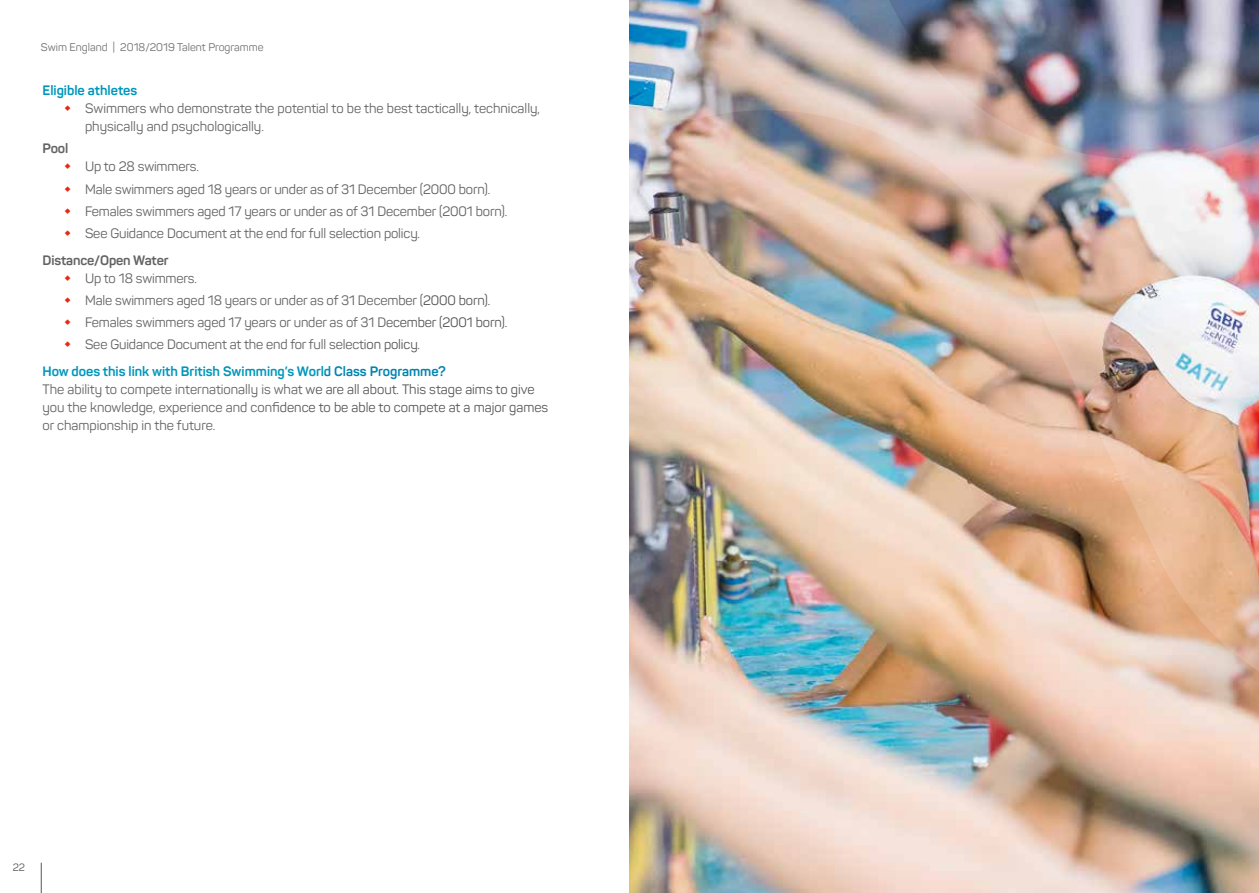
<style>
.page{position:relative;width:1259px;height:893px;background:#fff}
.page>*{position:absolute;margin:0;border:0;box-sizing:border-box;transform-origin:0 0}
.t1{font:13.5px/22.2px "Panton";letter-spacing:-.01em;color:#575756}
.t2{font:700 13.5px "Panton";color:#0085b0}
.t3{font:700 13.5px "Panton";letter-spacing:-.01em;color:#575756}
.t4{font:10.95px "Panton";color:#646363}
.t5{font:10.5px "Panton";color:#575756}
</style>
<div class="page">
<img style="left:40px;top:0;width:1219px;height:893px">
<svg style="left:65px;top:105px;width:5px;height:6px"></svg>
<svg style="left:65px;top:164px;width:5px;height:5px"></svg>
<svg style="left:65px;top:186px;width:5px;height:5px"></svg>
<svg style="left:65px;top:208px;width:5px;height:6px"></svg>
<svg style="left:65px;top:230px;width:5px;height:6px"></svg>
<svg style="left:65px;top:275px;width:5px;height:5px"></svg>
<svg style="left:65px;top:297px;width:5px;height:6px"></svg>
<svg style="left:65px;top:319px;width:5px;height:6px"></svg>
<svg style="left:65px;top:341px;width:5px;height:6px"></svg>
<p class="t4" style="left:41px;top:40px;width:224px">Swim England | 2018/2019 Talent Programme</p>
<p class="t2" style="left:43px;top:82px;width:96px">Eligible athletes</p>
<p class="t1" style="left:85px;top:99px;width:456px;line-height:18px">Swimmers who demonstrate the potential to be the best tactically, technically, physically and psychologically.</p>
<p class="t3" style="left:43px;top:140px;width:27px">Pool</p>
<p class="t1" style="left:85px;top:155px;width:424px">Up to 28 swimmers.<br>Male swimmers aged 18 years or under as of 31 December (2000 born).<br>Females swimmers aged 17 years or under as of 31 December (2001 born).<br>See Guidance Document at the end for full selection policy.</p>
<p class="t3" style="left:42px;top:251px;width:127px">Distance/Open Water</p>
<p class="t1" style="left:85px;top:267px;width:424px">Up to 18 swimmers.<br>Male swimmers aged 18 years or under as of 31 December (2000 born).<br>Females swimmers aged 17 years or under as of 31 December (2001 born).<br>See Guidance Document at the end for full selection policy.</p>
<p class="t2" style="left:42px;top:363px;width:405px">How does this link with British Swimming’s World Class Programme?</p>
<p class="t1" style="left:42px;top:380px;width:507px;line-height:18px">The ability to compete internationally is what we are all about. This stage aims to give you the knowledge, experience and confidence to be able to compete at a major games or championship in the future.</p>
<p class="t5" style="left:13px;top:860px;width:14px">22</p>
</div>
